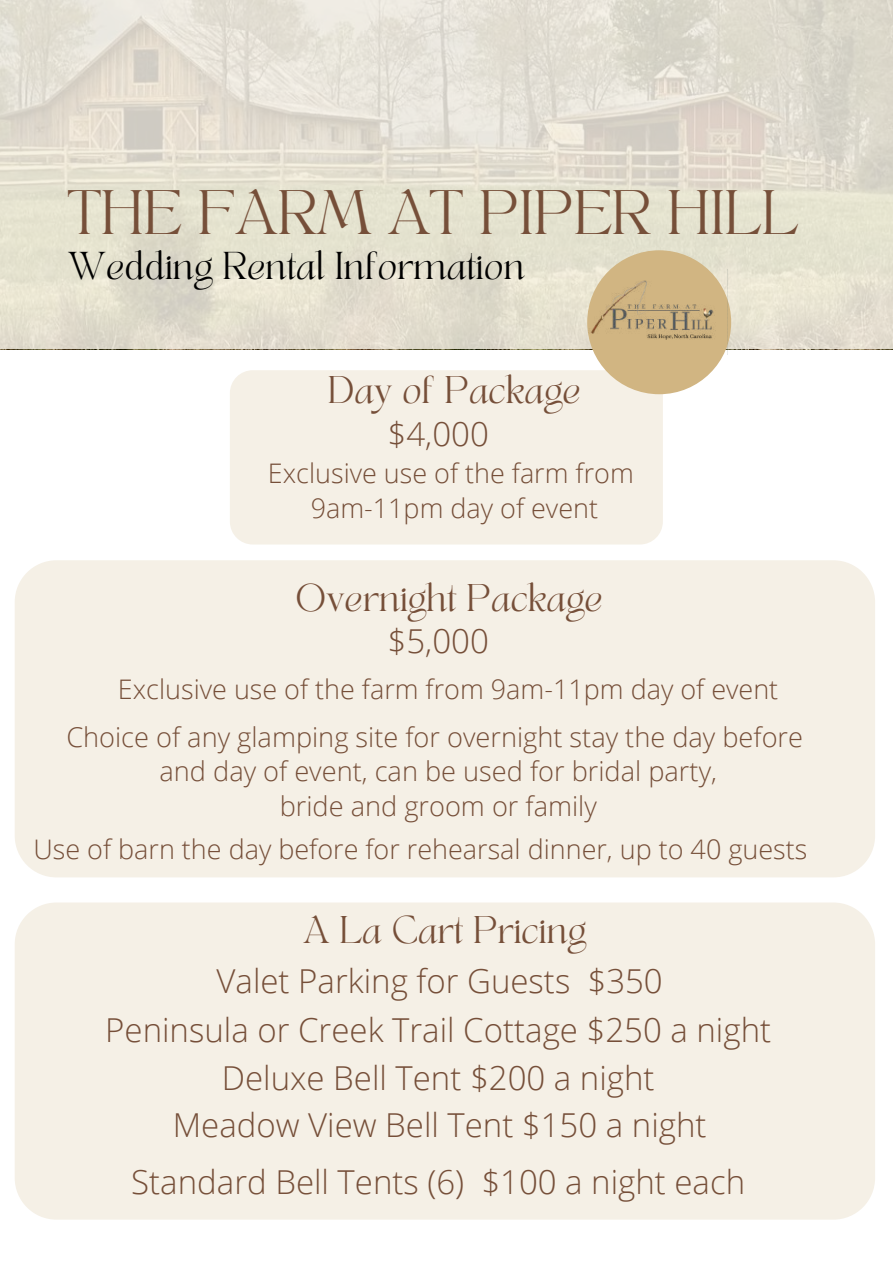
<style>
.page{position:relative;width:893px;height:1264px;background:#fff}
.page>*{position:absolute;margin:0;border:0;box-sizing:border-box;transform-origin:0 0}
.t1{font:43.8px "TANAEGEAN";color:#764f39}
.t2{font:300 33px/49.5px "Open Sans";color:#764f39;text-align:center}
.t3{font:300 27.15px/34.8px "Open Sans";color:#764f39;text-align:center}
.t4{font:27.15px "TANAEGEAN";color:#000}
.t5{font:300 27px/34.8px "Open Sans";color:#764f39;text-align:center}
.t6{font:27px "TANAEGEAN";color:#764f39}
</style>
<div class="page">
<svg style="left:0;top:0;width:892px;height:349px;background:#e2ded0"></svg>
<div style="left:230px;top:370px;width:432px;height:174px;background:#f5f0e6;border-radius:23px"></div>
<div style="left:587px;top:250px;width:144px;height:144px;background:#d1b582;border-radius:50%"></div>
<img style="left:582px;top:270px;width:145px;height:84px">
<div style="left:15px;top:560px;width:860px;height:317px;background:#f5f0e6;border-radius:42px"></div>
<div style="left:15px;top:902px;width:860px;height:317px;background:#f5f0e6;border-radius:42px"></div>
<h1 class="t1" style="left:68px;top:187px;width:731px">THE FARM AT PIPER HILL</h1>
<p class="t4" style="left:68px;top:250px;width:458px">Wedding Rental Information</p>
<p class="t6" style="left:328px;top:374px;width:254px">Day of Package</p>
<p class="t2" style="left:387px;top:408px;width:103px">$4,000</p>
<p class="t5" style="left:268px;top:455px;width:367px">Exclusive use of the farm from<br>9am-11pm day of event</p>
<p class="t6" style="left:295px;top:582px;width:309px">Overnight Package</p>
<p class="t2" style="left:387px;top:615px;width:103px">$5,000</p>
<p class="t5" style="left:118px;top:671px;width:661px">Exclusive use of the farm from 9am-11pm day of event</p>
<p class="t3" style="left:66px;top:718px;width:738px">Choice of any glamping site for overnight stay the day before and day of event, can be used for bridal party,<br>bride and groom or family</p>
<p class="t5" style="left:33px;top:831px;width:775px">Use of barn the day before for rehearsal dinner, up to 40 guests</p>
<p class="t6" style="left:303px;top:913px;width:284px">A La Cart Pricing</p>
<p class="t2" style="left:105px;top:955px;width:667px">Valet Parking for Guests $350<br>Peninsula or Creek Trail Cottage $250 a night</p>
<p class="t2" style="left:173px;top:1052px;width:535px;line-height:47.7px">Deluxe Bell Tent $200 a night<br>Meadow View Bell Tent $150 a night</p>
<p class="t2" style="left:131px;top:1156px;width:615px">Standard Bell Tents (6) $100 a night each</p>
</div>
